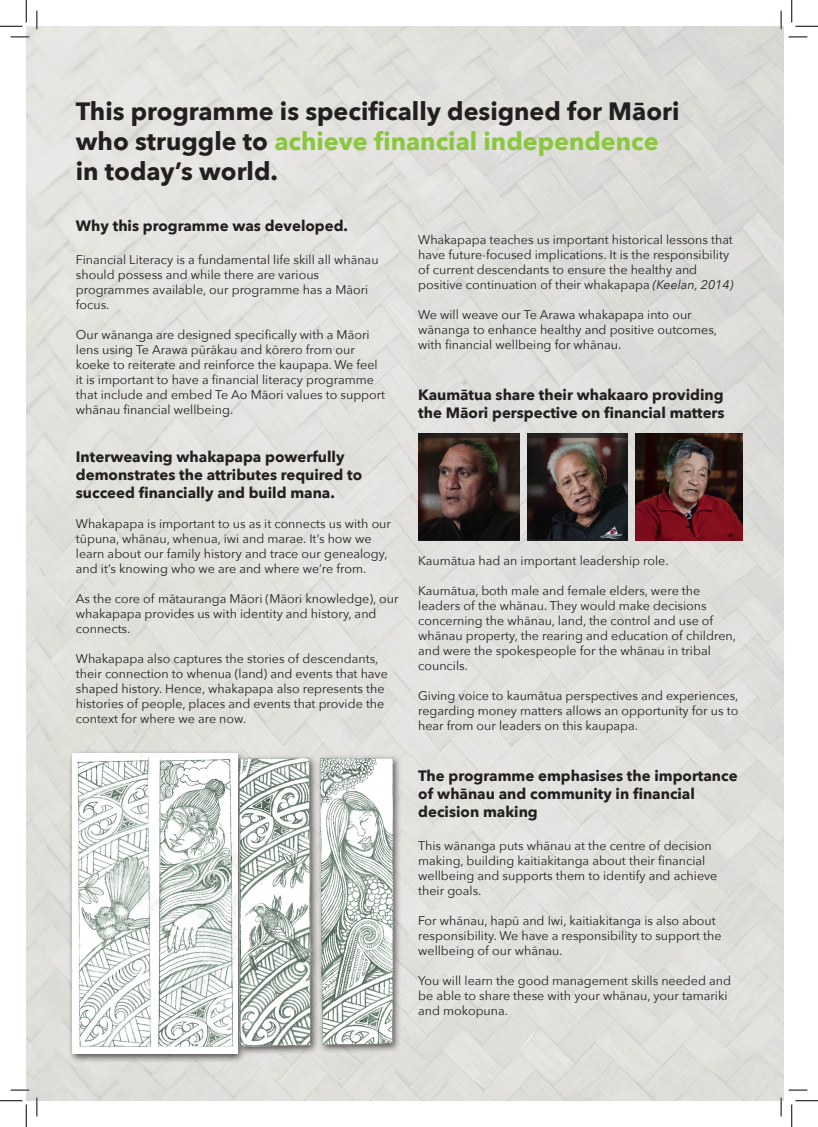
<style>
.page{position:relative;width:818px;height:1127px;background:#fff}
.page>*{position:absolute;margin:0;border:0;box-sizing:border-box;transform-origin:0 0}
.t1{font:700 25px/30px "Avenir Next";color:#231f20}
.t2{font:700 15px/18px "Avenir Next";color:#231f20}
.t3{font:12.5px/15px "Avenir Next";color:#231f20}
.s1{color:#8bc640}
.s2{font-style:italic}
</style>
<div class="page">
<img style="left:26px;top:26px;width:757px;height:1074px">
<div style="left:68px;top:749px;width:336px;height:313px;background:#231f20;opacity:.75"></div>
<img style="left:237px;top:753px;width:164px;height:299px">
<img style="left:72px;top:753px;width:165px;height:300px">
<img style="left:418px;top:433px;width:101px;height:107px">
<img style="left:527px;top:433px;width:101px;height:107px">
<img style="left:635px;top:433px;width:107px;height:107px">
<svg style="left:11px;top:36px;width:18px;height:2px"></svg>
<svg style="left:788px;top:36px;width:19px;height:2px"></svg>
<svg style="left:11px;top:1088px;width:18px;height:2px"></svg>
<svg style="left:788px;top:1089px;width:19px;height:1px"></svg>
<svg style="left:36px;top:11px;width:2px;height:18px"></svg>
<svg style="left:36px;top:1097px;width:2px;height:18px"></svg>
<svg style="left:780px;top:11px;width:2px;height:18px"></svg>
<svg style="left:780px;top:1097px;width:2px;height:18px"></svg>
<svg style="left:0;top:0;width:27px;height:27px"></svg>
<svg style="left:0;top:1100px;width:27px;height:26px"></svg>
<svg style="left:791px;top:0;width:27px;height:27px"></svg>
<svg style="left:791px;top:1100px;width:27px;height:26px"></svg>
<p class="t1" style="left:76px;top:95px;width:605px">This programme is specifically designed for Māori who struggle to <span class="s1">achieve financial independence</span></p>
<p class="t1" style="left:76px;top:155px;width:204px">in today’s world.</p>
<p class="t2" style="left:76px;top:216px;width:274px">Why this programme was developed.</p>
<p class="t3" style="left:76px;top:251px;width:304px">Financial Literacy is a fundamental life skill all whānau should possess and while there are various</p>
<p class="t3" style="left:76px;top:281px;width:294px">programmes available, our programme has a Māori focus.</p>
<p class="t3" style="left:76px;top:326px;width:311px">Our wānanga are designed specifically with a Māori lens using Te Arawa pūrākau and kōrero from our koeke to reiterate and reinforce the kaupapa. We feel it is important to have a financial literacy programme that include and embed Te Ao Māori values to support whānau financial wellbeing.</p>
<p class="t2" style="left:76px;top:447px;width:270px">Interweaving whakapapa powerfully</p>
<p class="t2" style="left:76px;top:465px;width:288px">demonstrates the attributes required to</p>
<p class="t2" style="left:76px;top:483px;width:261px">succeed financially and build mana.</p>
<p class="t3" style="left:76px;top:515px;width:317px">Whakapapa is important to us as it connects us with our tūpuna, whānau, whenua, iwi and marae. It’s how we learn about our family history and trace our genealogy, and it’s knowing who we are and where we’re from.</p>
<p class="t3" style="left:76px;top:590px;width:324px">As the core of mātauranga Māori (Māori knowledge), our whakapapa provides us with identity and history, and connects.</p>
<p class="t3" style="left:76px;top:650px;width:313px">Whakapapa also captures the stories of descendants, their connection to whenua (land) and events that have shaped history. Hence, whakapapa also represents the histories of people, places and events that provide the context for where we are now.</p>
<p class="t3" style="left:418px;top:231px;width:316px">Whakapapa teaches us important historical lessons that have future-focused implications. It is the responsibility of current descendants to ensure the healthy and</p>
<p class="t3" style="left:418px;top:276px;width:317px">positive continuation of their whakapapa <span class="s2">(Keelan, 2014)</span></p>
<p class="t3" style="left:418px;top:306px;width:275px">We will weave our Te Arawa whakapapa into our</p>
<p class="t3" style="left:418px;top:321px;width:300px">wānanga to enhance healthy and positive outcomes, with financial wellbeing for whānau.</p>
<p class="t2" style="left:418px;top:385px;width:307px">Kaumātua share their whakaaro providing</p>
<p class="t2" style="left:418px;top:403px;width:308px">the Māori perspective on financial matters</p>
<p class="t3" style="left:418px;top:552px;width:252px">Kaumātua had an important leadership role.</p>
<p class="t3" style="left:418px;top:582px;width:319px">Kaumātua, both male and female elders, were the leaders of the whānau. They would make decisions concerning the whānau, land, the control and use of whānau property, the rearing and education of children, and were the spokespeople for the whānau in tribal councils.</p>
<p class="t3" style="left:418px;top:687px;width:322px;text-align:justify">Giving voice to kaumātua perspectives and experiences, regarding money matters allows an opportunity for us to hear from our leaders on this kaupapa.</p>
<p class="t2" style="left:418px;top:766px;width:321px">The programme emphasises the importance of whānau and community in financial</p>
<p class="t2" style="left:418px;top:802px;width:121px">decision making</p>
<p class="t3" style="left:418px;top:837px;width:301px">This wānanga puts whānau at the centre of decision making, building kaitiakitanga about their financial wellbeing and supports them to identify and achieve their goals.</p>
<p class="t3" style="left:418px;top:912px;width:305px">For whānau, hapū and Iwi, kaitiakitanga is also about responsibility. We have a responsibility to support the</p>
<p class="t3" style="left:418px;top:942px;width:146px">wellbeing of our whānau.</p>
<p class="t3" style="left:418px;top:972px;width:314px">You will learn the good management skills needed and be able to share these with your whānau, your tamariki and mokopuna.</p>
</div>
